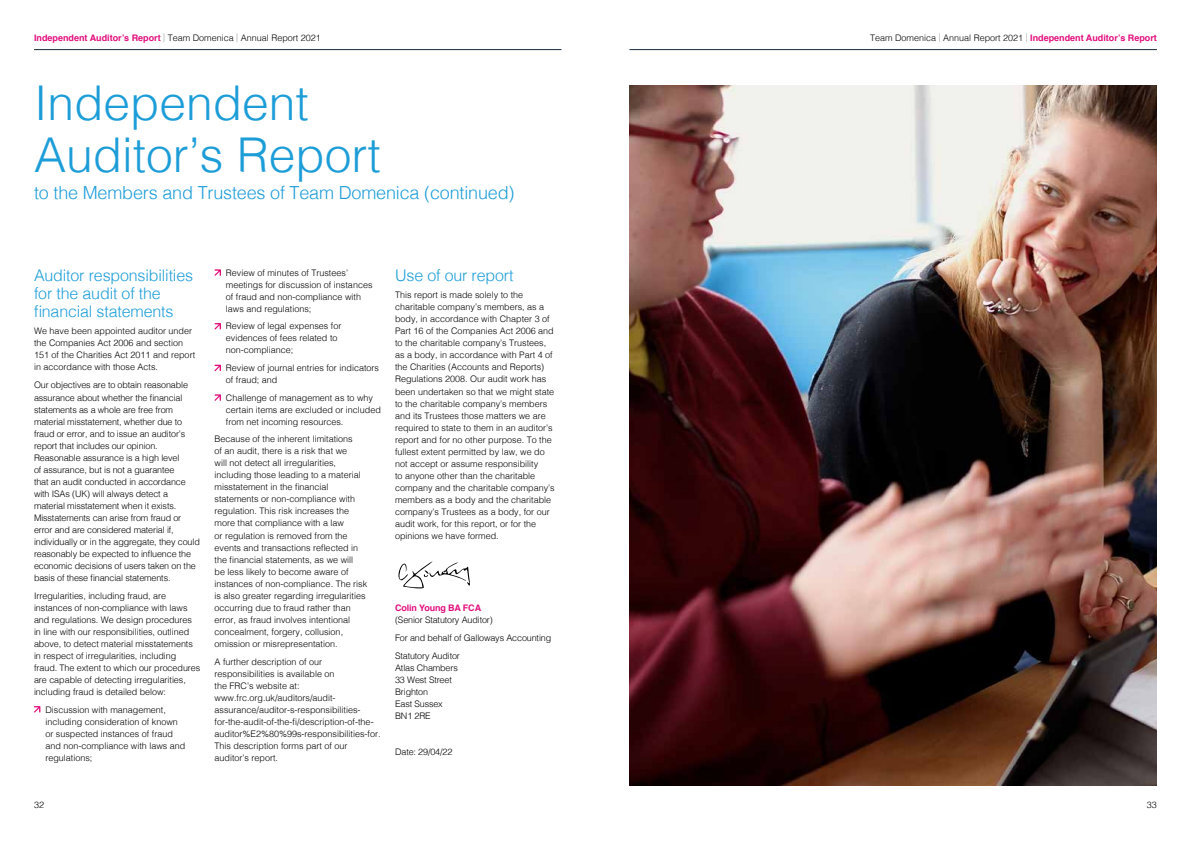
<style>
.page{position:relative;width:1191px;height:842px;background:#fff}
.page>*{position:absolute;margin:0;border:0;box-sizing:border-box;transform-origin:0 0}
.Page_header_-_cyan{font:300 48px/52px "Helvetica";color:#1d9dd8}
.Page_header_seconary{font:300 18px "Helvetica";letter-spacing:-.01em;color:#1d9dd8}
.Subhead_2_blue{font:300 16px/18px "Helvetica";letter-spacing:-.01em;color:#1d9dd8}
.Body{font:300 9px/12px "Helvetica";color:#000}
.Bullets_black{font:300 9px/12px "Helvetica";color:#000}
.s1{font-weight:700;color:#e20e7d}
.s2{color:#9d9d9c}
</style>
<div class="page">
<svg style="left:34px;top:706px;width:6px;height:6px"></svg>
<svg style="left:214px;top:269px;width:7px;height:7px"></svg>
<svg style="left:214px;top:323px;width:7px;height:6px"></svg>
<svg style="left:214px;top:365px;width:7px;height:6px"></svg>
<svg style="left:214px;top:394px;width:7px;height:7px"></svg>
<img style="left:629px;top:85px;width:528px;height:700px">
<svg style="left:398px;top:561px;width:72px;height:28px"></svg>
<hr style="left:34px;top:49px;width:527px;height:1px;background:#15293d">
<hr style="left:629px;top:49px;width:528px;height:1px;background:#15293d">
<p class="Body" style="left:34px;top:31px;width:288px"><span class="s1">Independent Auditor’s Report</span> <span class="s2">|</span> Team Domenica <span class="s2">|</span> Annual Report 2021</p>
<p class="Body" style="left:870px;top:31px;width:288px">Team Domenica <span class="s2">|</span> Annual Report 2021 <span class="s2">|</span> <span class="s1">Independent Auditor’s Report</span></p>
<p class="Page_header_-_cyan" style="left:34px;top:73px;width:348px">Independent<br>Auditor’s Report</p>
<p class="Page_header_seconary" style="left:34px;top:177px;width:482px">to the Members and Trustees of Team Domenica (continued)</p>
<p class="Subhead_2_blue" style="left:34px;top:265px;width:161px">Auditor responsibilities for the audit of the financial statements</p>
<p class="Body" style="left:34px;top:325px;width:163px">We have been appointed auditor under the Companies Act 2006 and section 151 of the Charities Act 2011 and report in accordance with those Acts.</p>
<p class="Body" style="left:34px;top:379px;width:167px">Our objectives are to obtain reasonable assurance about whether the financial statements as a whole are free from material misstatement, whether due to fraud or error, and to issue an auditor’s report that includes our opinion.<br>Reasonable assurance is a high level<br>of assurance, but is not a guarantee<br>that an audit conducted in accordance with ISAs (UK) will always detect a material misstatement when it exists.<br>Misstatements can arise from fraud or error and are considered material if, individually or in the aggregate, they could reasonably be expected to influence the economic decisions of users taken on the basis of these financial statements.</p>
<p class="Body" style="left:34px;top:589px;width:168px">Irregularities, including fraud, are instances of non-compliance with laws and regulations. We design procedures in line with our responsibilities, outlined above, to detect material misstatements in respect of irregularities, including fraud. The extent to which our procedures are capable of detecting irregularities, including fraud is detailed below:</p>
<p class="Bullets_black" style="left:45px;top:703px;width:142px">Discussion with management, including consideration of known or suspected instances of fraud and non-compliance with laws and regulations;</p>
<p class="Bullets_black" style="left:226px;top:266px;width:148px">Review of minutes of Trustees’ meetings for discussion of instances of fraud and non-compliance with laws and regulations;</p>
<p class="Bullets_black" style="left:226px;top:320px;width:117px">Review of legal expenses for evidences of fees related to non-compliance;</p>
<p class="Bullets_black" style="left:226px;top:361px;width:155px">Review of journal entries for indicators of fraud; and</p>
<p class="Bullets_black" style="left:226px;top:391px;width:156px">Challenge of management as to why certain items are excluded or included from net incoming resources.</p>
<p class="Body" style="left:214px;top:433px;width:154px">Because of the inherent limitations<br>of an audit, there is a risk that we<br>will not detect all irregularities, including those leading to a material misstatement in the financial statements or non-compliance with regulation. This risk increases the more that compliance with a law<br>or regulation is removed from the events and transactions reflected in the financial statements, as we will<br>be less likely to become aware of instances of non-compliance. The risk is also greater regarding irregularities occurring due to fraud rather than error, as fraud involves intentional concealment, forgery, collusion, omission or misrepresentation.</p>
<p class="Body" style="left:214px;top:655px;width:168px">A further description of our responsibilities is available on<br>the FRC’s website at: www.frc.org.uk/auditors/audit&shy;assurance/auditor-s-responsibilities&shy;for-the-audit-of-the-fi/description-of-the&shy;auditor%E2%80%99s-responsibilities-for.<br>This description forms part of our auditor’s report.</p>
<p class="Subhead_2_blue" style="left:395px;top:265px;width:120px">Use of our report</p>
<p class="Body" style="left:395px;top:289px;width:161px">This report is made solely to the charitable company’s members, as a body, in accordance with Chapter 3 of Part 16 of the Companies Act 2006 and to the charitable company’s Trustees, as a body, in accordance with Part 4 of the Charities (Accounts and Reports)<br>Regulations 2008. Our audit work has been undertaken so that we might state to the charitable company’s members and its Trustees those matters we are required to state to them in an auditor’s report and for no other purpose. To the fullest extent permitted by law, we do not accept or assume responsibility<br>to anyone other than the charitable company and the charitable company’s members as a body and the charitable company’s Trustees as a body, for our audit work, for this report, or for the opinions we have formed.</p>
<p class="Body" style="left:395px;top:601px;width:99px"><span class="s1">Colin Young BA FCA </span>(Senior Statutory Auditor)</p>
<p class="Body" style="left:395px;top:631px;width:158px">For and behalf of Galloways Accounting</p>
<p class="Body" style="left:395px;top:649px;width:66px">Statutory Auditor<br>Atlas Chambers<br>33 West Street<br>Brighton<br>East Sussex<br>BN1 2RE</p>
<p class="Body" style="left:395px;top:745px;width:59px">Date: 29/04/22</p>
<p class="Body" style="left:34px;top:798px;width:12px">32</p>
<p class="Body" style="left:1147px;top:798px;width:12px">33</p>
</div>
